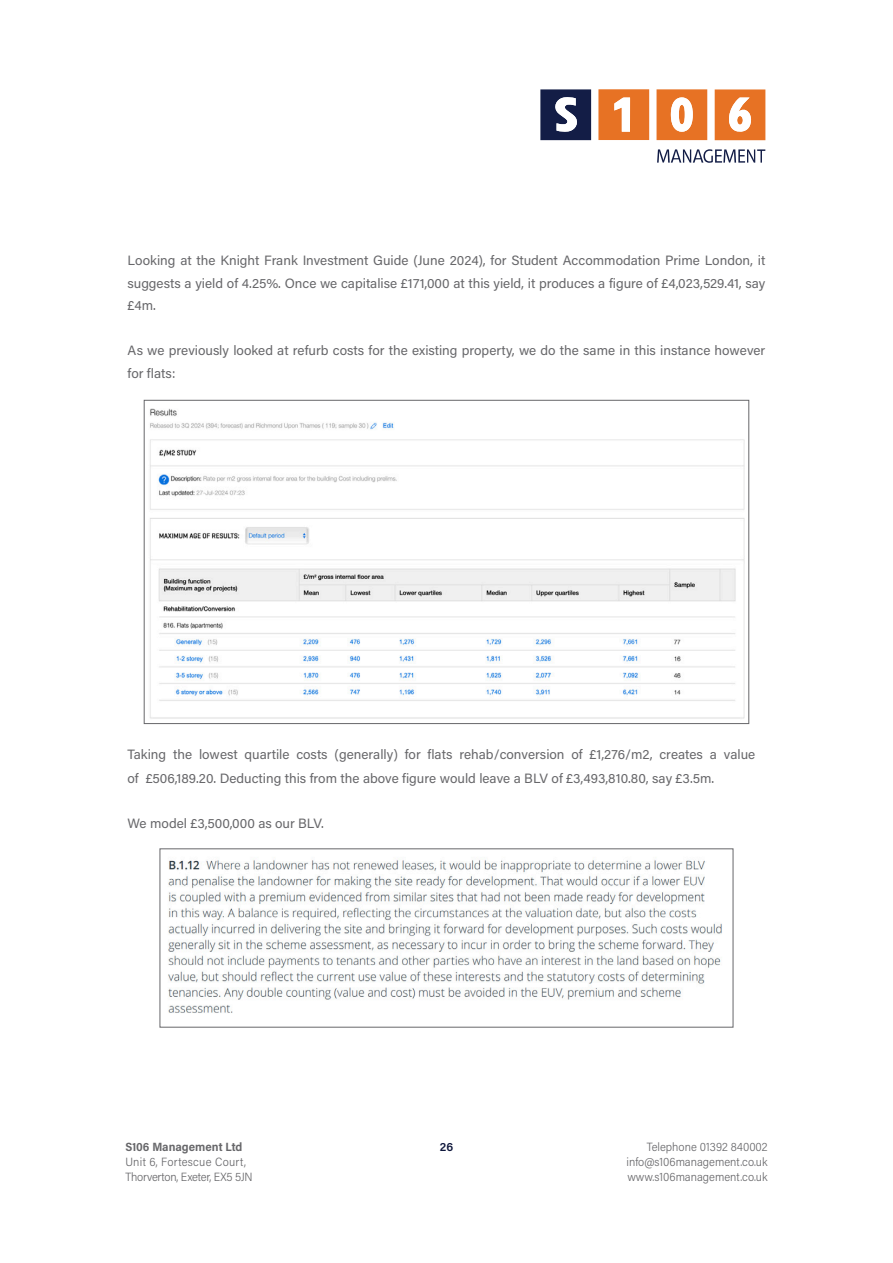
<style>
.page{position:relative;width:893px;height:1263px;background:#fff}
.page>*{position:absolute;margin:0;border:0;box-sizing:border-box;transform-origin:0 0}
.t1{font:13.5px/22.5px "Acumin Pro";color:#67676a}
.t2{font:300 12px/15px "Acumin Pro Semi Cond";color:#67676a}
.t3{font:700 12px "Acumin Pro Semi Cond";color:#67676a}
.t4{font:600 12px "Acumin Pro";color:#0f173c}
</style>
<div class="page">
<svg style="left:657px;top:149px;width:108px;height:14px"></svg>
<svg style="left:598px;top:89px;width:51px;height:51px;background:#ea8744"></svg>
<svg style="left:656px;top:89px;width:51px;height:51px"></svg>
<svg style="left:540px;top:89px;width:51px;height:51px"></svg>
<svg style="left:715px;top:89px;width:50px;height:51px"></svg>
<img style="left:150px;top:408px;width:595px;height:311px">
<img style="left:168px;top:857px;width:554px;height:156px">
<p class="t1" style="left:128px;top:249px;width:639px;text-align:justify">Looking at the Knight Frank Investment Guide (June 2024), for Student Accommodation Prime London, it suggests a yield of 4.25%. Once we capitalise £171,000 at this yield, it produces a figure of £4,023,529.41, say £4m.</p>
<p class="t1" style="left:128px;top:339px;width:639px">As we previously looked at refurb costs for the existing property, we do the same in this instance however for flats:</p>
<p class="t1" style="left:128px;top:742px;width:629px;line-height:23.4px">Taking the lowest quartile costs (generally) for flats rehab/conversion of £1,276/m2, creates a value of £506,189.20. Deducting this from the above figure would leave a BLV of £3,493,810.80, say £3.5m.</p>
<p class="t1" style="left:128px;top:811px;width:198px">We model £3,500,000 as our BLV.</p>
<p class="t3" style="left:125px;top:1138px;width:118px">S106 Management Ltd</p>
<p class="t2" style="left:125px;top:1153px;width:129px">Unit 6, Fortescue Court,<br>Thorverton, Exeter, EX5 5JN</p>
<p class="t4" style="left:440px;top:1138px;width:15px">26</p>
<p class="t2" style="left:626px;top:1138px;width:143px;text-align:justify;text-indent:20px">Telephone 01392 840002 info@s106management.co.uk www.s106management.co.uk</p>
</div>
